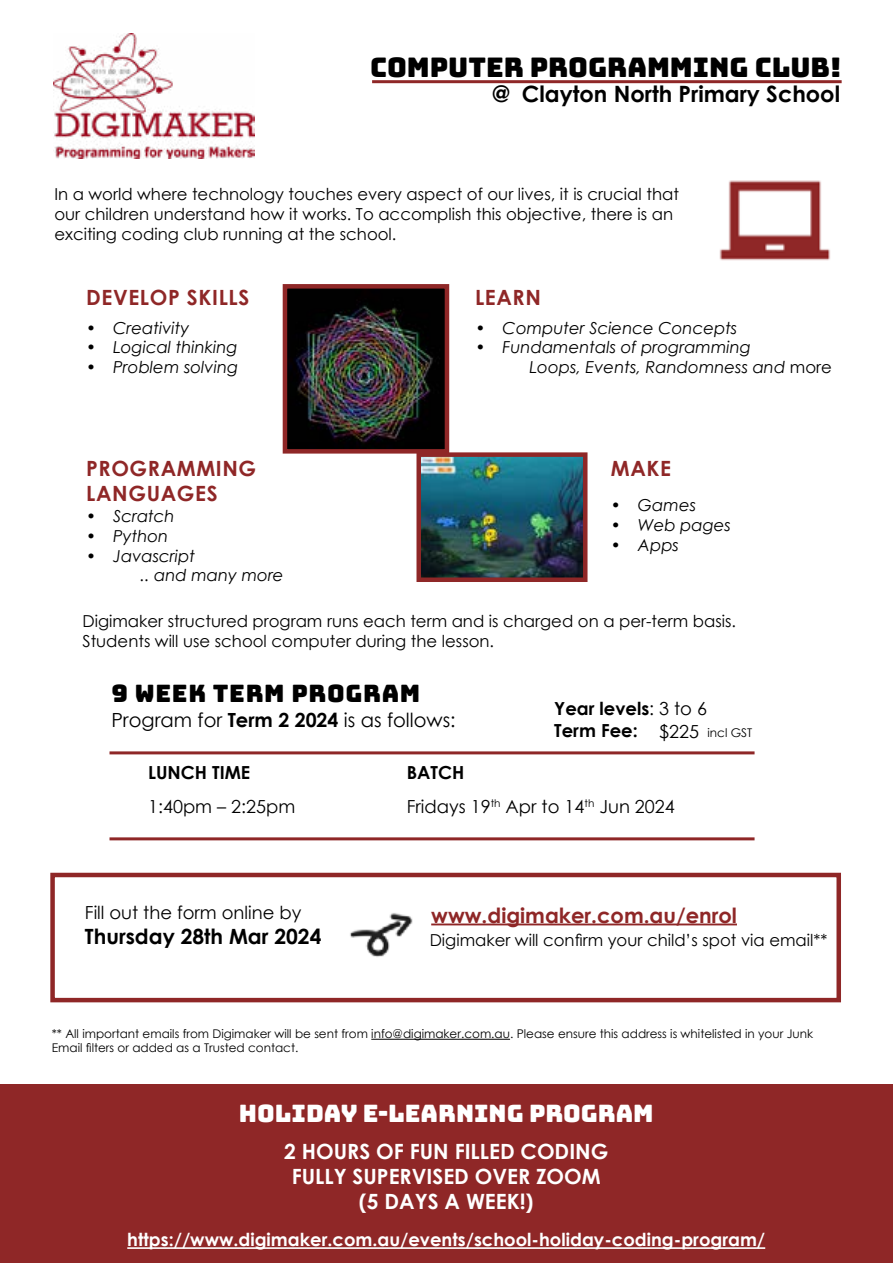
<style>
.page{position:relative;width:893px;height:1263px;background:#fff}
.page>*{position:absolute;margin:0;border:0;box-sizing:border-box;transform-origin:0 0}
.t1{font:27px "Bungee";color:#000}
.t2{font:24px "Bungee";color:#fff}
.t3{font:24px "Bungee";letter-spacing:.03em;color:#000}
.t4{font:700 22.5px "Century Gothic";color:#000}
.t5{font:700 21px/25.2px "Century Gothic";color:#fff;text-align:center}
.t6{font:700 21px/25.2px "Century Gothic";letter-spacing:.03em;color:#8f2727}
.t7{font:700 21px "Century Gothic";color:#8f2727}
.t8{font:700 21px "Century Gothic";color:#000}
.t9{font:19.5px "Century Gothic";color:#000}
.t10{font:18px "Century Gothic";color:#000}
.t11{font:700 18px "Century Gothic";color:#fff}
.t12{font:700 18px/21.6px "Century Gothic";color:#000}
.t13{font:16.5px/19.8px "Century Gothic";color:#000}
.t14{font:italic 16.5px/19.8px "Century Gothic";color:#000}
.t15{font:12px/14.4px "Century Gothic";color:#000}
.s1{font-style:normal}
.s2{font-weight:700}
.s3{font-weight:400}
</style>
<div class="page">
<hr style="left:372px;top:80px;width:470px;height:3px;background:#8f2727">
<div style="left:50px;top:873px;width:791px;height:129px;border:4px solid #8f2727"></div>
<hr style="left:431px;top:923px;width:306px;height:2px;background:#8f2727">
<img style="left:719px;top:180px;width:111px;height:81px">
<img style="left:350px;top:913px;width:63px;height:44px">
<div style="left:0;top:1084px;width:893px;height:179px;background:#8f2727"></div>
<hr style="left:127px;top:1247px;width:638px;height:2px;background:#fff">
<img style="left:53px;top:34px;width:202px;height:124px">
<img style="left:288px;top:289px;width:156px;height:160px">
<div style="left:283px;top:284px;width:166px;height:170px;border:4px solid #8f2727"></div>
<img style="left:421px;top:457px;width:161px;height:120px">
<div style="left:416px;top:452px;width:171px;height:130px;border:4px solid #8f2727"></div>
<hr style="left:371px;top:1039px;width:139px;height:1px;background:#000">
<hr style="left:110px;top:751px;width:644px;height:3px;background:#8f2727">
<hr style="left:110px;top:837px;width:644px;height:3px;background:#8f2727">
<h1 class="t1" style="left:370px;top:52px;width:473px">COMPUTER PROGRAMMING CLUB!</h1>
<h3 class="t4" style="left:493px;top:77px;width:349px">@ Clayton North Primary School</h3>
<p class="t13" style="left:54px;top:184px;width:626px">In a world where technology touches every aspect of our lives, it is crucial that our children understand how it works. To accomplish this objective, there is an exciting coding club running at the school.</p>
<p class="t6" style="left:86px;top:284px;width:165px">DEVELOP SKILLS</p>
<p class="t6" style="left:475px;top:284px;width:67px">LEARN</p>
<p class="t14" style="left:86px;top:317px;width:105px">• Creativity</p>
<p class="t14" style="left:86px;top:337px;width:153px">• Logical thinking</p>
<p class="t14" style="left:86px;top:357px;width:153px">• Problem solving</p>
<p class="t14" style="left:476px;top:317px;width:263px">• Computer Science Concepts</p>
<p class="t14" style="left:530px;top:337px;width:304px;text-indent:-54px">• Fundamentals of programming<br>Loops, Events, Randomness and <span class="s1">more</span></p>
<p class="t6" style="left:86px;top:455px;width:172px">PROGRAMMING<br>LANGUAGES</p>
<p class="t6" style="left:611px;top:455px;width:62px">MAKE</p>
<p class="t14" style="left:611px;top:495px;width:87px">• Games</p>
<p class="t14" style="left:611px;top:515px;width:122px">• Web pages</p>
<p class="t14" style="left:611px;top:535px;width:70px">• Apps</p>
<p class="t14" style="left:86px;top:506px;width:90px">• Scratch</p>
<p class="t14" style="left:86px;top:526px;width:84px">• Python</p>
<p class="t14" style="left:141px;top:545px;width:145px;text-indent:-54px">• Javascript<br>.. and many more</p>
<p class="t13" style="left:82px;top:611px;width:655px">Digimaker structured program runs each term and is charged on a per-term basis.<br>Students will use school computer during the lesson.</p>
<h2 class="t3" style="left:111px;top:679px;width:310px">9 WEEK TERM PROGRAM</h2>
<p class="t9" style="left:111px;top:707px;width:346px">Program for <span class="s2">Term 2 2024</span> is as follows:</p>
<p class="t12" style="left:554px;top:697px;width:154px">Year levels<span class="s3">: 3 to 6<br></span>Term Fee:</p>
<p class="t10" style="left:659px;top:719px;width:41px">$225</p>
<p class="t15" style="left:707px;top:725px;width:46px">incl GST</p>
<p class="t12" style="left:148px;top:761px;width:104px">LUNCH TIME</p>
<p class="t12" style="left:407px;top:761px;width:59px">BATCH</p>
<p class="t10" style="left:148px;top:794px;width:149px">1:40pm – 2:25pm</p>
<p class="t10" style="left:407px;top:794px;width:270px">Fridays 19<sup>th</sup> Apr to 14<sup>th</sup> Jun 2024</p>
<p class="t10" style="left:85px;top:900px;width:218px">Fill out the form online by</p>
<p class="t8" style="left:85px;top:920px;width:238px">Thursday 28th Mar 2024</p>
<p class="t13" style="left:430px;top:930px;width:399px">Digimaker will confirm your child’s spot via email**</p>
<p class="t7" style="left:431px;top:899px;width:307px">www.digimaker.com.au/enrol</p>
<p class="t15" style="left:52px;top:1026px;width:763px">** All important emails from Digimaker will be sent from info@digimaker.com.au. Please ensure this address is whitelisted in your Junk<br>Email filters or added as a Trusted contact.</p>
<h2 class="t2" style="left:239px;top:1099px;width:416px">HOLIDAY E-LEARNING PROGRAM</h2>
<p class="t5" style="left:284px;top:1138px;width:326px">2 HOURS OF FUN FILLED CODING<br>FULLY SUPERVISED OVER ZOOM (5 DAYS A WEEK!)</p>
<p class="t11" style="left:127px;top:1226px;width:639px">https://www.digimaker.com.au/events/school-holiday-coding-program/</p>
</div>
